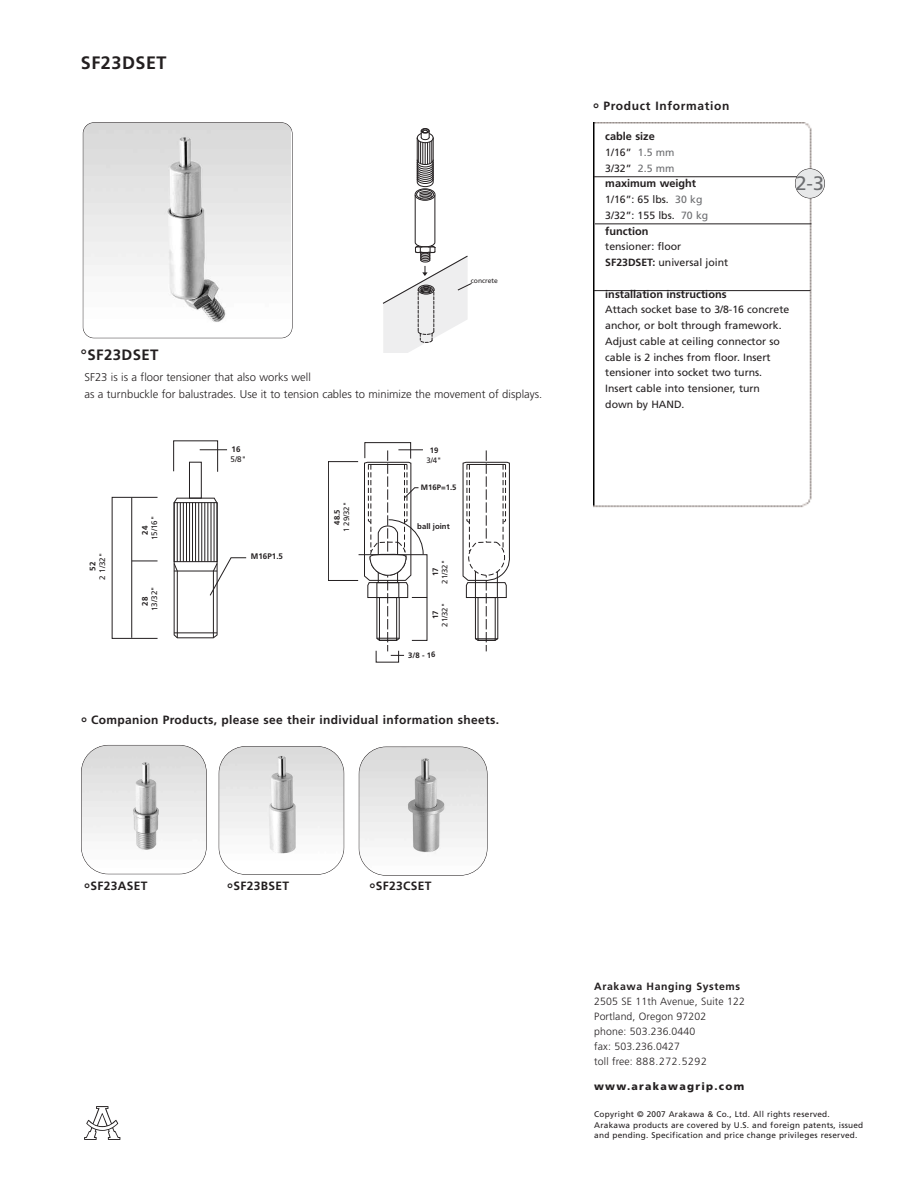
<style>
.page{position:relative;width:918px;height:1188px;background:#fff}
.page>*{position:absolute;margin:0;border:0;box-sizing:border-box;transform-origin:0 0}
.t1{font:19.5px "Frutiger";color:#6c6d70}
.t2{font:700 18px "Frutiger";letter-spacing:.03em;color:#231f20}
.t3{font:700 15px "Frutiger";letter-spacing:.03em;color:#231f20}
.t4{font:700 12px "Frutiger";letter-spacing:.03em;color:#231f20}
.t5{font:700 12px "Frutiger";letter-spacing:.055em;color:#231f20}
.t6{font:300 11.25px/16.5px "Frutiger";color:#231f20}
.t7{font:700 10.95px "Frutiger";color:#231f20}
.t8{font:10.5px/15.8px "Frutiger";color:#231f20}
.t9{font:300 10.5px/15px "Frutiger";letter-spacing:.01em;color:#231f20}
.t10{font:700 10.5px "Frutiger";letter-spacing:.055em;color:#231f20}
.t11{font:900 10.5px "Frutiger";letter-spacing:.12em;color:#231f20}
.t12{font:8.25px/10.5px "Frutiger";letter-spacing:.03em;color:#231f20}
.t13{font:8.1px "Frutiger";letter-spacing:-.005em;color:#231f20}
.t14{font:700 8.1px "Frutiger";letter-spacing:-.005em;color:#231f20}
.t15{font:700 7.8px "Frutiger";letter-spacing:-.005em;color:#231f20}
.t16{font:7.8px "Frutiger";color:#231f20}
.t17{font:6.75px "Frutiger";color:#231f20}
.s1{font-size:15px}
.s2{color:#6c6d70}
.s3{font-weight:700}
</style>
<div class="page">
<svg style="left:84px;top:1106px;width:36px;height:34px"></svg>
<img style="left:84px;top:123px;width:206px;height:215px">
<div style="left:83px;top:122px;width:210px;height:216px;border:1px solid #231f20;border-radius:11px"></div>
<img style="left:594px;top:122px;width:231px;height:386px">
<hr style="left:594px;top:177px;width:217px;height:1px;background:#231f20">
<hr style="left:595px;top:224px;width:216px;height:1px;background:#231f20">
<hr style="left:594px;top:290px;width:217px;height:1px;background:#231f20">
<div style="left:795px;top:169px;width:30px;height:29px;background:#e7e8e9;border-radius:50%"></div>
<div style="left:795px;top:168px;width:30px;height:30px;border:1px solid #231f20;border-radius:50%"></div>
<hr style="left:131px;top:498px;width:1px;height:140px;background:#231f20">
<svg style="left:132px;top:561px;width:26px;height:1px"></svg>
<div style="left:189px;top:462px;width:13px;height:36px;border:1px solid #231f20"></div>
<svg style="left:174px;top:498px;width:73px;height:140px"></svg>
<svg style="left:173px;top:441px;width:54px;height:31px"></svg>
<div style="left:328px;top:461px;width:30px;height:120px;border:1px solid #231f20"></div>
<div style="left:365px;top:442px;width:46px;height:17px;border:1px solid #231f20"></div>
<svg style="left:462px;top:450px;width:48px;height:201px"></svg>
<svg style="left:358px;top:450px;width:69px;height:206px"></svg>
<svg style="left:383px;top:128px;width:89px;height:224px"></svg>
<img style="left:81px;top:745px;width:125px;height:129px;border-radius:27px">
<div style="left:81px;top:745px;width:126px;height:129px;border:1px solid #231f20;border-radius:27px"></div>
<img style="left:219px;top:746px;width:125px;height:121px">
<div style="left:219px;top:746px;width:125px;height:129px;border:1px solid #231f20;border-radius:27px"></div>
<img style="left:359px;top:747px;width:128px;height:128px;border-radius:27px">
<div style="left:359px;top:747px;width:129px;height:129px;border:1px solid #231f20;border-radius:27px"></div>
<h2 class="t2" style="left:81px;top:56px;width:87px">SF23DSET</h2>
<h3 class="t3" style="left:81px;top:349px;width:79px">°SF23DSET</h3>
<p class="t17" style="left:471px;top:277px;width:28px">concrete</p>
<p class="t6" style="left:84px;top:370px;width:459px">SF23 is is a floor tensioner that also works well<br>as a turnbuckle for balustrades. Use it to tension cables to minimize the movement of displays.</p>
<p class="t14" style="left:89px;top:571px;width:10px;rotate:-90deg">52</p>
<p class="t13" style="left:99px;top:580px;width:28px;rotate:-90deg">2 1/32"</p>
<p class="t14" style="left:142px;top:535px;width:10px;rotate:-90deg">24</p>
<p class="t13" style="left:151px;top:540px;width:26px;rotate:-90deg">15 1/ 6"</p>
<p class="t14" style="left:142px;top:606px;width:10px;rotate:-90deg">28</p>
<p class="t13" style="left:151px;top:611px;width:26px;rotate:-90deg">13/32"</p>
<p class="t14" style="left:232px;top:446px;width:10px">16</p>
<p class="t13" style="left:231px;top:456px;width:17px">5/8"</p>
<p class="t14" style="left:251px;top:553px;width:34px">M16P1.5</p>
<p class="t15" style="left:334px;top:525px;width:17px;rotate:-90deg">48 5.</p>
<p class="t16" style="left:343px;top:532px;width:32px;rotate:-90deg">1 29 3/ 2"</p>
<p class="t15" style="left:430px;top:447px;width:10px">19</p>
<p class="t16" style="left:427px;top:457px;width:17px">3/4"</p>
<p class="t15" style="left:421px;top:484px;width:37px">M16P=1.5</p>
<p class="t15" style="left:417px;top:523px;width:34px">ball joint</p>
<p class="t15" style="left:432px;top:576px;width:10px;rotate:-90deg">17</p>
<p class="t16" style="left:442px;top:584px;width:25px;rotate:-90deg">21 3/ 2"</p>
<p class="t15" style="left:432px;top:619px;width:10px;rotate:-90deg">17</p>
<p class="t16" style="left:442px;top:627px;width:25px;rotate:-90deg">21 3/ 2"</p>
<p class="t15" style="left:408px;top:652px;width:29px">3/8 - 16</p>
<p class="t4" style="left:81px;top:715px;width:420px"><span class="s1">°</span> Companion Products, please see their individual information sheets.</p>
<p class="t5" style="left:593px;top:101px;width:138px"><span class="s1">°</span> Product Information</p>
<p class="t7" style="left:605px;top:132px;width:51px">cable size</p>
<p class="t8" style="left:605px;top:145px;width:71px">1/16” <span class="s2">1.5 mm<br></span>3/32” <span class="s2">2.5 mm</span></p>
<p class="t7" style="left:605px;top:179px;width:92px">maximum weight</p>
<p class="t8" style="left:605px;top:192px;width:104px">1/16”: 65 lbs. <span class="s2">30 kg<br></span>3/32”: 155 lbs. <span class="s2">70 kg</span></p>
<p class="t7" style="left:605px;top:226px;width:45px">function</p>
<p class="t8" style="left:605px;top:240px;width:124px">tensioner: floor<br><span class="s3">SF23DSET:</span> universal joint</p>
<p class="t7" style="left:605px;top:289px;width:123px">installation instructions</p>
<p class="t8" style="left:605px;top:303px;width:186px">Attach socket base to 3/8-16 concrete anchor, or bolt through framework.<br>Adjust cable at ceiling connector so cable is 2 inches from floor. Insert tensioner into socket two turns.<br>Insert cable into tensioner, turn down by HAND.</p>
<h1 class="t1" style="left:796px;top:175px;width:30px">2-3</h1>
<p class="t4" style="left:84px;top:881px;width:65px"><span class="s1">°</span>SF23ASET</p>
<p class="t4" style="left:227px;top:881px;width:64px"><span class="s1">°</span>SF23BSET</p>
<p class="t4" style="left:369px;top:881px;width:64px"><span class="s1">°</span>SF23CSET</p>
<p class="t10" style="left:594px;top:982px;width:147px">Arakawa Hanging Systems</p>
<p class="t9" style="left:594px;top:994px;width:152px">2505 SE 11th Avenue, Suite 122<br>Portland, Oregon 97202<br>phone: 503.236.0440<br>fax: 503.236.0427<br>toll free: 888.272.5292</p>
<p class="t11" style="left:594px;top:1082px;width:152px">www.arakawagrip.com</p>
<p class="t12" style="left:594px;top:1110px;width:271px">Copyright © 2007 Arakawa &amp; Co., Ltd. All rights reserved.<br>Arakawa products are covered by U.S. and foreign patents, issued and pending. Specification and price change privileges reserved.</p>
</div>
